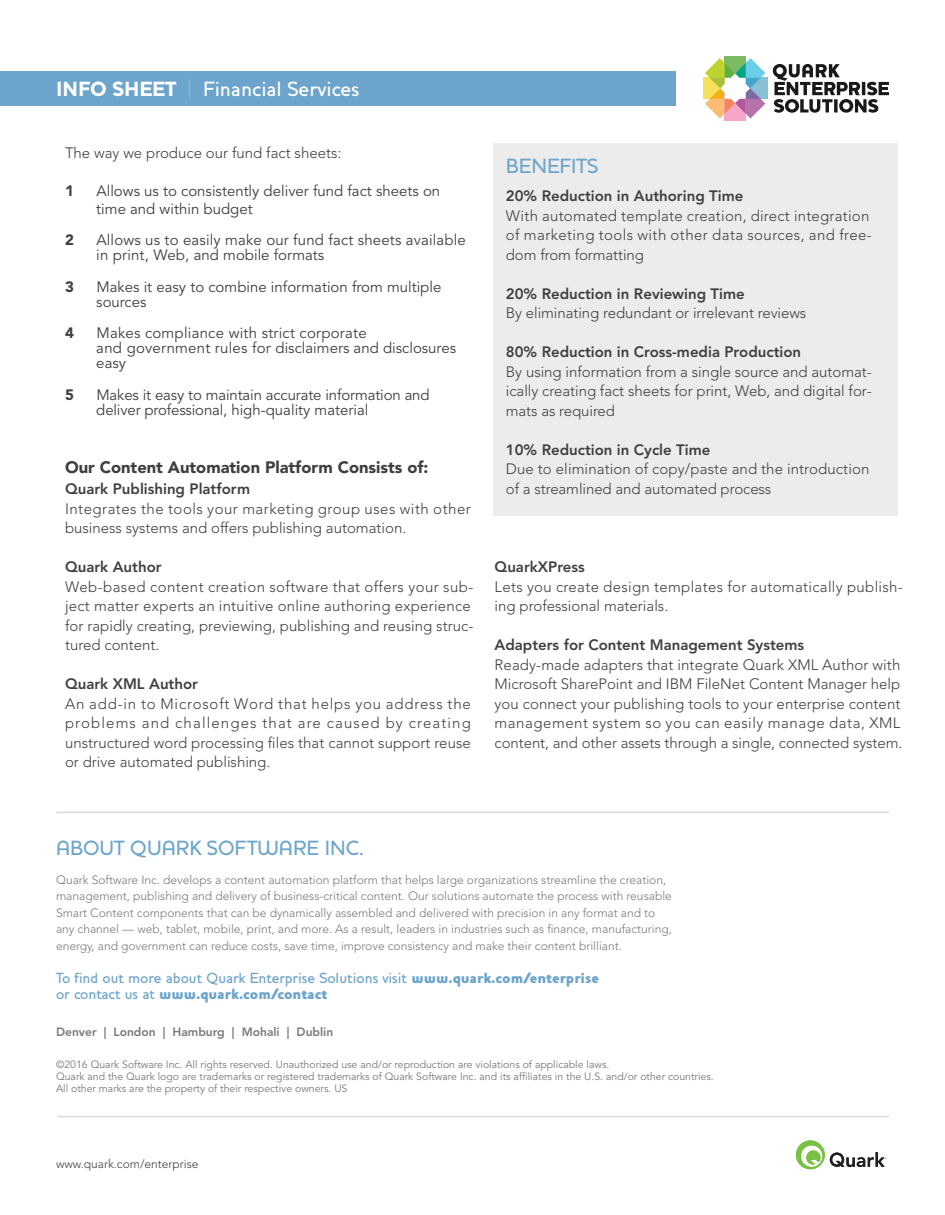
<style>
.page{position:relative;width:945px;height:1215px;background:#fff}
.page>*{position:absolute;margin:0;border:0;box-sizing:border-box;transform-origin:0 0}
.t1{font:500 21px "Houschka";color:#6ca4cb}
.t2{font:500 21px "Houschka";color:#fff}
.t3{font:900 16.5px "Avenir";color:#3f3f41}
.t4{font:300 15px/19.5px "Avenir";letter-spacing:.005em;color:#3f3f41}
.t5{font:15px/14.7px "Avenir";color:#3f3f41}
.t6{font:800 15px "Avenir";color:#3f3f41}
.t7{font:500 15px/16.5px "Houschka";color:#6ca4cb}
.t8{font:300 15px/19.5px "Avenir";letter-spacing:.025em;color:#3f3f41}
.t9{font:900 15px "Avenir";color:#3f3f41}
.t10{font:300 12px/16.5px "Avenir";color:#79797a}
.t11{font:800 12px "Avenir";color:#79797a}
.t12{font:300 12px "Avenir";color:#3f3f41}
.t13{font:10.5px/12px "Avenir";color:#79797a}
.s1{font-weight:900}
.s2{font-weight:100}
.s3{font-weight:800}
</style>
<div class="page">
<div style="left:0;top:71px;width:675px;height:34px;background:#6ca4cb"></div>
<div style="left:703px;top:78px;width:32px;height:21px;background:#f6e05a"></div>
<div style="left:735px;top:78px;width:32px;height:21px;background:#88c0d5"></div>
<div style="left:725px;top:56px;width:21px;height:32px;background:#7bbb63"></div>
<div style="left:725px;top:88px;width:21px;height:32px;background:#f5a7c8"></div>
<svg style="left:705px;top:58px;width:60px;height:61px"></svg>
<svg style="left:773px;top:64px;width:116px;height:49px"></svg>
<svg style="left:796px;top:1140px;width:91px;height:29px"></svg>
<hr style="left:58px;top:1116px;width:831px;height:1px;background:#d8d9d9">
<hr style="left:56px;top:812px;width:833px;height:1px;background:#d8d9d9">
<div style="left:493px;top:143px;width:405px;height:372px;background:#ececec"></div>
<h1 class="t2" style="left:56px;top:77px;width:305px"><span class="s1">INFO SHEET</span> <span class="s2">|</span> Financial Services</h1>
<p class="t4" style="left:65px;top:143px;width:278px">The way we produce our fund fact sheets:</p>
<p class="t9" style="left:65px;top:178px;width:10px">1</p>
<p class="t5" style="left:96px;top:182px;width:346px;line-height:17.7px">Allows us to consistently deliver fund fact sheets on time and within budget</p>
<p class="t9" style="left:65px;top:227px;width:10px">2</p>
<p class="t5" style="left:96px;top:233px;width:371px">Allows us to easily make our fund fact sheets available in print, Web, and mobile formats</p>
<p class="t9" style="left:65px;top:274px;width:10px">3</p>
<p class="t5" style="left:96px;top:280px;width:347px">Makes it easy to combine information from multiple sources</p>
<p class="t9" style="left:65px;top:320px;width:10px">4</p>
<p class="t5" style="left:96px;top:326px;width:361px">Makes compliance with strict corporate<br>and government rules for disclaimers and disclosures easy</p>
<p class="t9" style="left:65px;top:382px;width:10px">5</p>
<p class="t5" style="left:96px;top:388px;width:335px">Makes it easy to maintain accurate information and deliver professional, high-quality material</p>
<p class="t3" style="left:65px;top:453px;width:365px">Our Content Automation Platform Consists of:</p>
<p class="t6" style="left:65px;top:477px;width:187px">Quark Publishing Platform</p>
<p class="t8" style="left:65px;top:499px;width:407px">Integrates the tools your marketing group uses with other business systems and offers publishing automation.</p>
<p class="t6" style="left:65px;top:555px;width:98px">Quark Author</p>
<p class="t4" style="left:65px;top:577px;width:410px">Web-based content creation software that offers your sub&shy;ject matter experts an intuitive online authoring experience for rapidly creating, previewing, publishing and reusing struc&shy;tured content.</p>
<p class="t6" style="left:65px;top:672px;width:135px">Quark XML Author</p>
<p class="t4" style="left:65px;top:694px;width:407px;text-align:justify">An add-in to Microsoft Word that helps you address the problems and challenges that are caused by creating unstructured word processing files that cannot support reuse or drive automated publishing.</p>
<h1 class="t1" style="left:506px;top:154px;width:94px">BENEFITS</h1>
<p class="t6" style="left:506px;top:184px;width:239px">20% Reduction in Authoring Time</p>
<p class="t4" style="left:506px;top:206px;width:368px">With automated template creation, direct integration of marketing tools with other data sources, and free&shy;dom from formatting</p>
<p class="t6" style="left:506px;top:282px;width:240px">20% Reduction in Reviewing Time</p>
<p class="t4" style="left:506px;top:303px;width:302px">By eliminating redundant or irrelevant reviews</p>
<p class="t6" style="left:506px;top:340px;width:297px">80% Reduction in Cross-media Production</p>
<p class="t4" style="left:506px;top:362px;width:368px;text-align:justify">By using information from a single source and automat&shy;ically creating fact sheets for print, Web, and digital for&shy;mats as required</p>
<p class="t6" style="left:506px;top:438px;width:206px">10% Reduction in Cycle Time</p>
<p class="t4" style="left:506px;top:459px;width:365px">Due to elimination of copy/paste and the introduction of a streamlined and automated process</p>
<p class="t6" style="left:495px;top:555px;width:92px">QuarkXPress</p>
<p class="t4" style="left:495px;top:577px;width:410px">Lets you create design templates for automatically publish&shy;ing professional materials.</p>
<p class="t6" style="left:495px;top:633px;width:311px">Adapters for Content Management Systems</p>
<p class="t4" style="left:495px;top:655px;width:409px">Ready-made adapters that integrate Quark XML Author with Microsoft SharePoint and IBM FileNet Content Manager help you connect your publishing tools to your enterprise content management system so you can easily manage data, XML content, and other assets through a single, connected system.</p>
<h1 class="t1" style="left:56px;top:835px;width:309px">ABOUT QUARK SOFTWARE INC.</h1>
<p class="t10" style="left:56px;top:871px;width:617px">Quark Software Inc. develops a content automation platform that helps large organizations streamline the creation, management, publishing and delivery of business-critical content. Our solutions automate the process with reusable Smart Content components that can be dynamically assembled and delivered with precision in any format and to any channel — web, tablet, mobile, print, and more. As a result, leaders in industries such as finance, manufacturing, energy, and government can reduce costs, save time, improve consistency and make their content brilliant.</p>
<p class="t7" style="left:56px;top:969px;width:545px">To find out more about Quark Enterprise Solutions visit <span class="s3">www.quark.com/enterprise </span>or contact us at <span class="s3">www.quark.com/contact</span></p>
<p class="t11" style="left:56px;top:1022px;width:279px">Denver | London | Hamburg | Mohali | Dublin</p>
<p class="t13" style="left:56px;top:1058px;width:659px">©2016 Quark Software Inc. All rights reserved. Unauthorized use and/or reproduction are violations of applicable laws.<br>Quark and the Quark logo are trademarks or registered trademarks of Quark Software Inc. and its affiliates in the U.S. and/or other countries.<br>All other marks are the property of their respective owners. US</p>
<p class="t12" style="left:56px;top:1157px;width:144px">www.quark.com/enterprise</p>
</div>
